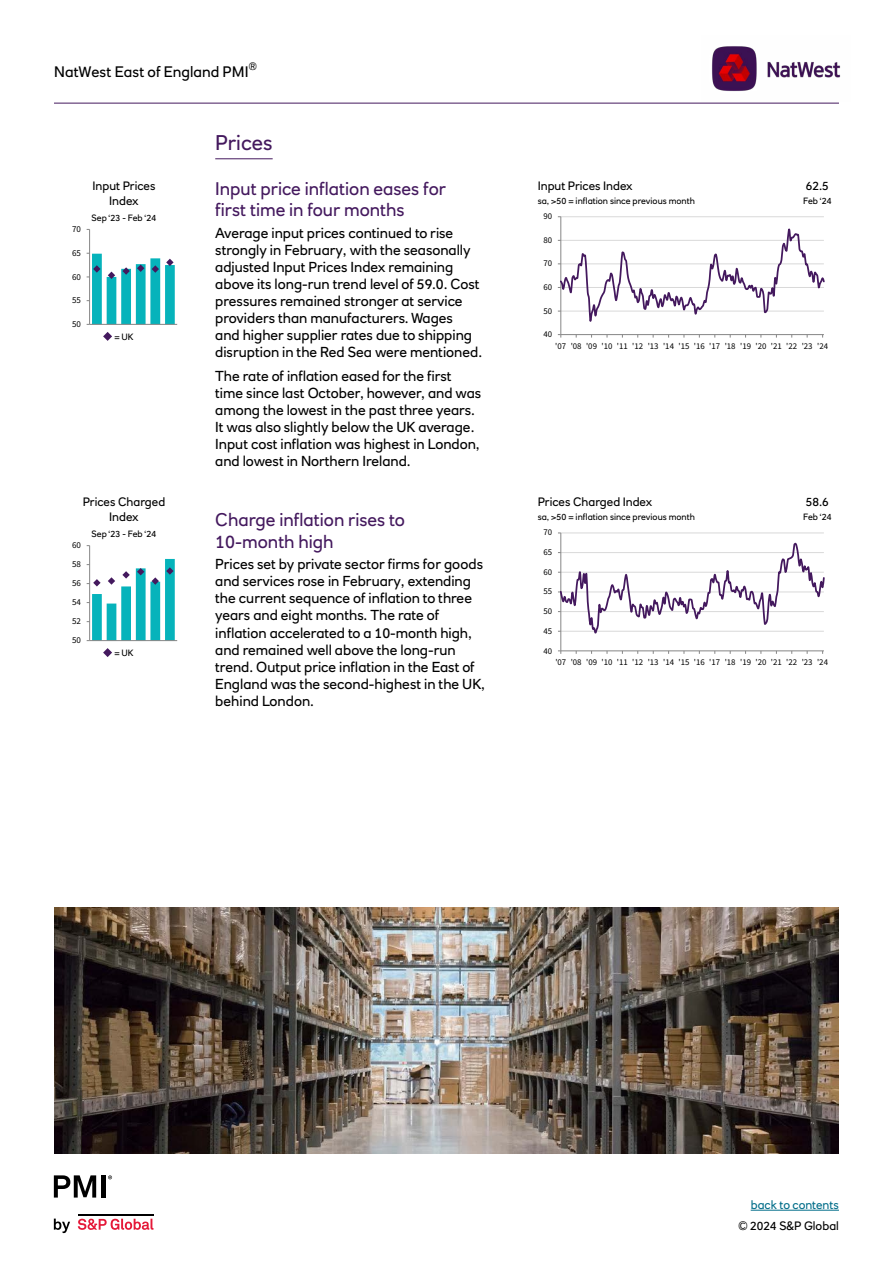
<style>
.page{position:relative;width:893px;height:1263px;background:#fff}
.page>*{position:absolute;margin:0;border:0;box-sizing:border-box;transform-origin:0 0}
.Section_header{font:21px "RN House Sans";color:#44195e}
.Body_subheader{font:18px/21.6px "RN House Sans";color:#44195e}
.t1{font:15px "RN House Sans";letter-spacing:.005em;color:#000}
.Body_copy{font:14.25px/17.1px "RN House Sans";color:#000}
.t2{font:12px/14.4px "RN House Sans";color:#000;text-align:center}
.t3{font:12px "RN House Sans";color:#006d89}
.t4{font:10.5px "RN House Sans";color:#000}
.t5{font:9px "RN House Sans";color:#000}
.t6{font:9px "Source Sans Pro";letter-spacing:.005em;color:#000}
.t7{font:8.85px "Source Sans Pro";letter-spacing:-.005em;color:#000}
</style>
<div class="page">
<hr style="left:54px;top:103px;width:785px;height:1px;background:#44195e">
<svg style="left:54px;top:1218px;width:16px;height:15px"></svg>
<svg style="left:78px;top:1218px;width:75px;height:12px"></svg>
<hr style="left:78px;top:1213px;width:75px;height:2px;background:#000">
<svg style="left:54px;top:1175px;width:42px;height:22px"></svg>
<div style="left:101px;top:1175px;width:5px;height:22px;background:#000"></div>
<svg style="left:108px;top:1175px;width:4px;height:4px"></svg>
<hr style="left:751px;top:1210px;width:88px;height:1px;background:#006d89">
<img style="left:712px;top:46px;width:129px;height:46px">
<hr style="left:215px;top:159px;width:58px;height:1px;background:#44195e">
<hr style="left:561px;top:216px;width:263px;height:1px;background:#d9d9d9">
<hr style="left:560px;top:217px;width:1px;height:118px;background:#868686">
<hr style="left:561px;top:334px;width:263px;height:1px;background:#868686">
<svg style="left:558px;top:229px;width:266px;height:96px"></svg>
<hr style="left:89px;top:229px;width:1px;height:95px;background:#868686">
<hr style="left:90px;top:324px;width:87px;height:1px;background:#868686">
<svg style="left:87px;top:253px;width:88px;height:72px"></svg>
<hr style="left:561px;top:533px;width:263px;height:1px;background:#d9d9d9">
<hr style="left:560px;top:533px;width:1px;height:118px;background:#868686">
<hr style="left:561px;top:650px;width:263px;height:1px;background:#868686">
<svg style="left:558px;top:542px;width:266px;height:93px"></svg>
<hr style="left:89px;top:546px;width:1px;height:95px;background:#868686">
<hr style="left:90px;top:640px;width:87px;height:1px;background:#868686">
<svg style="left:87px;top:559px;width:88px;height:82px"></svg>
<img style="left:54px;top:907px;width:785px;height:247px">
<svg style="left:103px;top:332px;width:9px;height:9px"></svg>
<svg style="left:103px;top:648px;width:9px;height:9px"></svg>
<p class="t4" style="left:249px;top:59px;width:10px">®</p>
<p class="t1" style="left:54px;top:63px;width:196px">NatWest East of England PMI</p>
<p class="t2" style="left:93px;top:179px;width:64px">Input Prices<br>Index</p>
<p class="t6" style="left:72px;top:223px;width:10px">70</p>
<p class="t6" style="left:72px;top:247px;width:10px">65</p>
<p class="t6" style="left:72px;top:270px;width:10px">60</p>
<p class="t6" style="left:72px;top:294px;width:10px">55</p>
<p class="t6" style="left:72px;top:318px;width:10px">50</p>
<p class="t5" style="left:92px;top:212px;width:66px">Sep ‘23 - Feb ‘24</p>
<p class="t5" style="left:114px;top:331px;width:21px">= UK</p>
<p class="t2" style="left:83px;top:495px;width:84px">Prices Charged<br>Index</p>
<p class="t6" style="left:72px;top:539px;width:10px">60</p>
<p class="t6" style="left:72px;top:558px;width:10px">58</p>
<p class="t6" style="left:72px;top:577px;width:10px">56</p>
<p class="t6" style="left:72px;top:596px;width:10px">54</p>
<p class="t6" style="left:72px;top:615px;width:10px">52</p>
<p class="t6" style="left:72px;top:634px;width:10px">50</p>
<p class="t5" style="left:92px;top:528px;width:66px">Sep ‘23 - Feb ‘24</p>
<p class="t5" style="left:114px;top:647px;width:21px">= UK</p>
<h2 class="Section_header" style="left:215px;top:130px;width:59px">Prices</h2>
<p class="Body_subheader" style="left:215px;top:177px;width:232px">Input price inflation eases for first time in four months</p>
<p class="Body_copy" style="left:215px;top:224px;width:268px">Average input prices continued to rise strongly in February, with the seasonally adjusted Input Prices Index remaining above its long-run trend level of 59.0. Cost pressures remained stronger at service providers than manufacturers. Wages<br>and higher supplier rates due to shipping disruption in the Red Sea were mentioned.</p>
<p class="Body_copy" style="left:215px;top:367px;width:268px">The rate of inflation eased for the first time since last October, however, and was among the lowest in the past three years.<br>It was also slightly below the UK average.<br>Input cost inflation was highest in London, and lowest in Northern Ireland.</p>
<p class="Body_subheader" style="left:215px;top:509px;width:191px">Charge inflation rises to<br>10-month high</p>
<p class="Body_copy" style="left:215px;top:555px;width:271px">Prices set by private sector firms for goods and services rose in February, extending the current sequence of inflation to three years and eight months. The rate of inflation accelerated to a 10-month high, and remained well above the long-run trend. Output price inflation in the East of England was the second-highest in the UK, behind London.</p>
<p class="t2" style="left:538px;top:179px;width:97px">Input Prices Index</p>
<p class="t5" style="left:538px;top:195px;width:159px">sa, &gt;50 = inflation since previous month</p>
<p class="t7" style="left:544px;top:210px;width:10px">90</p>
<p class="t7" style="left:544px;top:234px;width:10px">80</p>
<p class="t7" style="left:544px;top:258px;width:10px">70</p>
<p class="t7" style="left:544px;top:281px;width:10px">60</p>
<p class="t7" style="left:544px;top:305px;width:10px">50</p>
<p class="t7" style="left:544px;top:328px;width:10px">40</p>
<p class="t2" style="left:806px;top:179px;width:25px">62.5</p>
<p class="t5" style="left:803px;top:195px;width:30px">Feb ‘24</p>
<p class="t7" style="left:555px;top:340px;width:274px">'07 '08 '09 '10 '11 '12 '13 '14 '15 '16 '17 '18 '19 '20 '21 '22 '23 '24</p>
<p class="t2" style="left:538px;top:495px;width:116px">Prices Charged Index</p>
<p class="t5" style="left:538px;top:511px;width:159px">sa, &gt;50 = inflation since previous month</p>
<p class="t7" style="left:544px;top:527px;width:10px">70</p>
<p class="t7" style="left:544px;top:546px;width:10px">65</p>
<p class="t7" style="left:544px;top:566px;width:10px">60</p>
<p class="t7" style="left:544px;top:586px;width:10px">55</p>
<p class="t7" style="left:544px;top:605px;width:10px">50</p>
<p class="t7" style="left:544px;top:625px;width:10px">45</p>
<p class="t7" style="left:544px;top:645px;width:10px">40</p>
<p class="t2" style="left:806px;top:495px;width:25px">58.6</p>
<p class="t5" style="left:803px;top:511px;width:30px">Feb ‘24</p>
<p class="t7" style="left:555px;top:656px;width:274px">'07 '08 '09 '10 '11 '12 '13 '14 '15 '16 '17 '18 '19 '20 '21 '22 '23 '24</p>
<p class="t3" style="left:751px;top:1197px;width:90px">back to contents</p>
<p class="t2" style="left:739px;top:1218px;width:102px">© 2024 S&amp;P Global</p>
</div>
